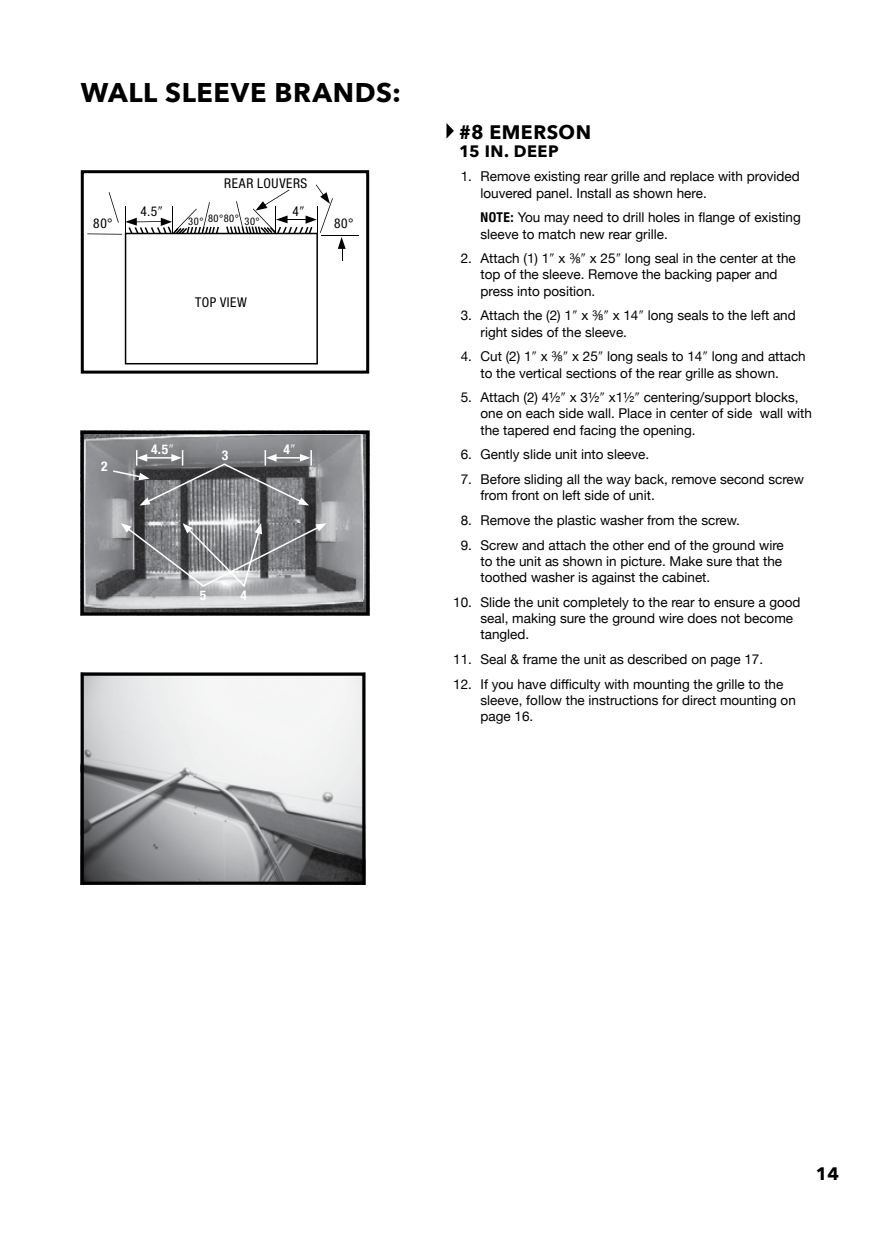
<style>
.page{position:relative;width:893px;height:1234px;background:#fff}
.page>*{position:absolute;margin:0;border:0;box-sizing:border-box;transform-origin:0 0}
.t1{font:700 27px "Avenir Next";letter-spacing:.025em;color:#000}
.t2{font:700 19.5px "Avenir Next";letter-spacing:.025em;color:#000}
.t3{font:700 18px "Avenir Next";color:#000}
.t4{font:700 16.5px "Avenir Next";letter-spacing:.03em;color:#000}
.t5{font:13.5px/16.2px "Helvetica Neue";color:#000}
.t6{font:condensed 13.5px "Helvetica Neue LT Std";letter-spacing:.04em;color:#000}
.t7{font:700 condensed 13.5px "Helvetica Neue";color:#fff}
.t8{font:condensed 10.5px "Helvetica Neue LT Std";letter-spacing:.05em;color:#000}
.s1{font-weight:700;font-stretch:condensed}
</style>
<div class="page">
<svg style="left:446px;top:123px;width:8px;height:16px"></svg>
<img style="left:85px;top:435px;width:280px;height:176px">
<div style="left:81px;top:431px;width:288px;height:184px;border:3px solid #000"></div>
<img style="left:85px;top:676px;width:276px;height:204px">
<div style="left:81px;top:672px;width:284px;height:212px;border:3px solid #000"></div>
<hr style="left:87px;top:233px;width:35px;height:1px;background:#000">
<svg style="left:109px;top:192px;width:10px;height:31px"></svg>
<hr style="left:321px;top:234px;width:38px;height:1px;background:#000">
<div style="left:81px;top:170px;width:288px;height:203px;border:3px solid #000"></div>
<svg style="left:121px;top:523px;width:206px;height:65px;background:#868789"></svg>
<svg style="left:125px;top:184px;width:221px;height:180px"></svg>
<svg style="left:111px;top:444px;width:201px;height:61px;background:#767779"></svg>
<h1 class="t1" style="left:81px;top:69px;width:322px">WALL SLEEVE BRANDS:</h1>
<p class="t6" style="left:224px;top:175px;width:85px">REAR LOUVERS</p>
<p class="t6" style="left:141px;top:203px;width:18px">4.5</p>
<p class="t6" style="left:293px;top:203px;width:8px">4</p>
<p class="t8" style="left:208px;top:212px;width:32px">80°80°</p>
<p class="t8" style="left:188px;top:215px;width:17px">30°</p>
<p class="t8" style="left:244px;top:215px;width:17px">30°</p>
<p class="t6" style="left:93px;top:215px;width:21px">80°</p>
<p class="t6" style="left:334px;top:215px;width:21px">80°</p>
<p class="t6" style="left:195px;top:294px;width:53px">TOP VIEW</p>
<p class="t7" style="left:101px;top:454px;width:8px">2</p>
<p class="t7" style="left:151px;top:438px;width:19px">4.5</p>
<p class="t7" style="left:284px;top:438px;width:8px">4</p>
<p class="t7" style="left:222px;top:444px;width:8px">3</p>
<p class="t7" style="left:200px;top:584px;width:8px">5</p>
<p class="t7" style="left:241px;top:584px;width:8px">4</p>
<h2 class="t2" style="left:459px;top:115px;width:133px">#8 EMERSON</h2>
<p class="t4" style="left:459px;top:136px;width:101px">15 IN. DEEP</p>
<p class="t5" style="left:480px;top:169px;width:321px;text-indent:-20px">1. Remove existing rear grille and replace with provided louvered panel. Install as shown here.</p>
<p class="t5" style="left:480px;top:210px;width:322px"><span class="s1">NOTE:</span> You may need to drill holes in flange of existing sleeve to match new rear grille.</p>
<p class="t5" style="left:480px;top:251px;width:317px;text-indent:-20px">2. Attach (1) 1 x ⅜ x 25 long seal in the center at the top of the sleeve. Remove the backing paper and press into position.</p>
<p class="t5" style="left:480px;top:308px;width:317px;text-indent:-20px">3. Attach the (2) 1 x ⅜ x 14 long seals to the left and right sides of the sleeve.</p>
<p class="t5" style="left:461px;top:349px;width:347px;text-align:center">4. Cut (2) 1 x ⅜ x 25 long seals to 14 long and attach to the vertical sections of the rear grille as shown.</p>
<p class="t5" style="left:480px;top:390px;width:333px;text-indent:-20px">5. Attach (2) 4½ x 3½ x1½ centering/support blocks, one on each side wall. Place in center of side wall with the tapered end facing the opening.</p>
<p class="t5" style="left:461px;top:447px;width:190px">6. Gently slide unit into sleeve.</p>
<p class="t5" style="left:480px;top:472px;width:325px;text-indent:-20px">7. Before sliding all the way back, remove second screw from front on left side of unit.</p>
<p class="t5" style="left:461px;top:513px;width:281px">8. Remove the plastic washer from the screw.</p>
<p class="t5" style="left:480px;top:537px;width:305px;text-indent:-20px">9. Screw and attach the other end of the ground wire to the unit as shown in picture. Make sure that the toothed washer is against the cabinet.</p>
<p class="t5" style="left:480px;top:594px;width:322px;text-indent:-27px">10. Slide the unit completely to the rear to ensure a good seal, making sure the ground wire does not become tangled.</p>
<p class="t5" style="left:453px;top:651px;width:311px">11. Seal &amp; frame the unit as described on page 17.</p>
<p class="t5" style="left:480px;top:676px;width:317px;text-indent:-27px">12. If you have difficulty with mounting the grille to the sleeve, follow the instructions for direct mounting on page 16.</p>
<h3 class="t3" style="left:816px;top:1157px;width:25px">14</h3>
</div>
